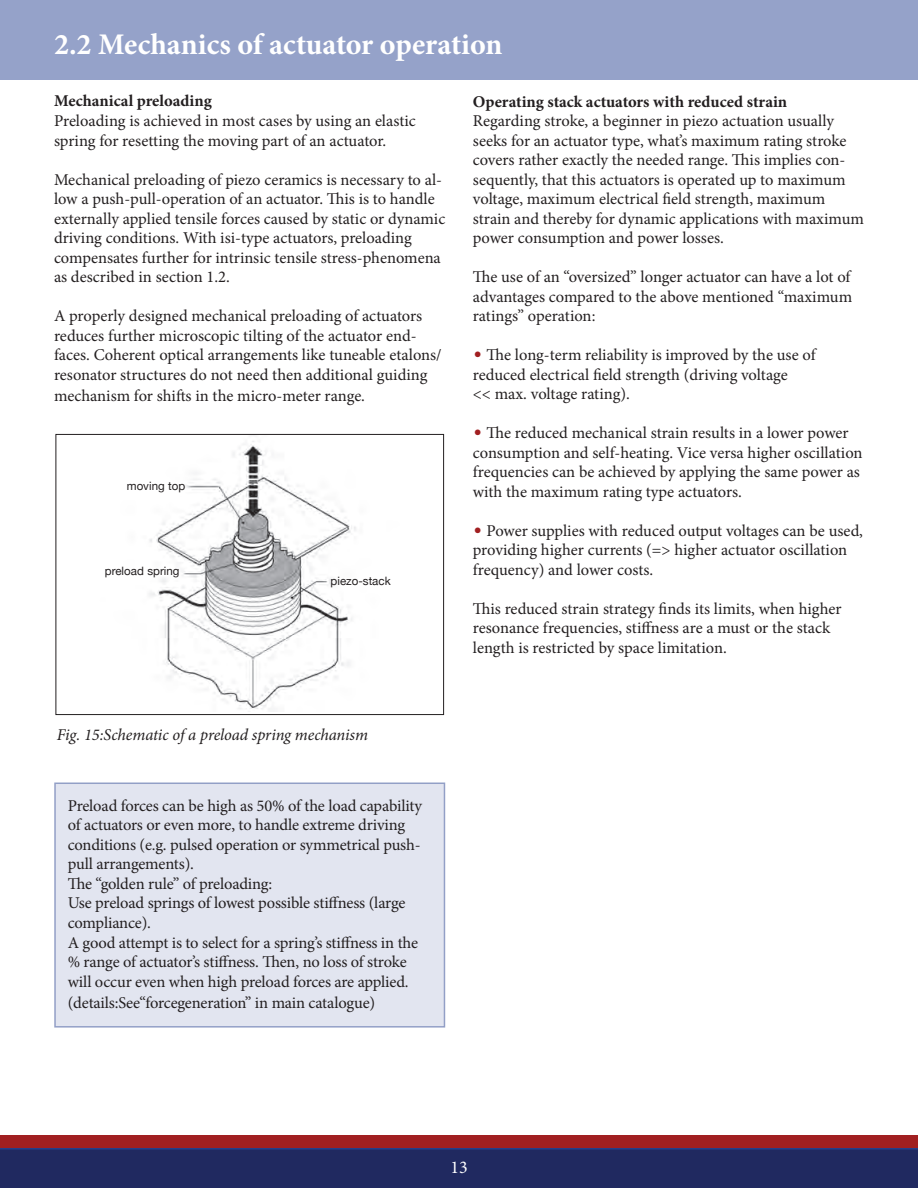
<style>
.page{position:relative;width:918px;height:1188px;background:#fff}
.page>*{position:absolute;margin:0;border:0;box-sizing:border-box;transform-origin:0 0}
.t1{font:700 30px "Minion Pro";letter-spacing:-.005em;color:#fff}
.t2{font:18px "Minion Pro";color:#fff}
.t3{font:16.5px/19.5px "Minion Pro";letter-spacing:-.005em;color:#231f20}
.t4{font:700 16.5px "Minion Pro";color:#231f20}
.t5{font:italic 16.5px "Minion Pro";letter-spacing:-.01em;color:#231f20}
.t6{font:11.55px "Helvetica Neue";color:#231f20}
.s1{font-family:"Optima";font-weight:700;color:#a11f21}
</style>
<div class="page">
<div style="left:0;top:1148px;width:918px;height:40px;background:#202960"></div>
<div style="left:0;top:1136px;width:918px;height:12px;background:#a11f21"></div>
<div style="left:1px;top:0;width:917px;height:79px;background:#95a2c9"></div>
<div style="left:54px;top:783px;width:391px;height:245px;background:#e2e5f0"></div>
<img style="left:149px;top:441px;width:207px;height:271px">
<div style="left:56px;top:434px;width:388px;height:281px;border:1px solid #231f20"></div>
<p class="t1" style="left:54px;top:24px;width:450px">2.2 Mechanics of actuator operation</p>
<p class="t4" style="left:54px;top:90px;width:159px">Mechanical preloading</p>
<p class="t3" style="left:54px;top:111px;width:363px">Preloading is achieved in most cases by using an elastic spring for resetting the moving part of an actuator.</p>
<p class="t3" style="left:54px;top:170px;width:393px">Mechanical preloading of piezo ceramics is necessary to al&shy;low a push-pull-operation of an actuator. This is to handle externally applied tensile forces caused by static or dynamic driving conditions. With isi-type actuators, preloading</p>
<p class="t3" style="left:54px;top:248px;width:388px">compensates further for intrinsic tensile stress-phenomena as described in section 1.2.</p>
<p class="t3" style="left:54px;top:306px;width:389px">A properly designed mechanical preloading of actuators reduces further microscopic tilting of the actuator end&shy;faces. Coherent optical arrangements like tuneable etalons/ resonator structures do not need then additional guiding</p>
<p class="t3" style="left:54px;top:386px;width:313px">mechanism for shifts in the micro-meter range.</p>
<p class="t4" style="left:473px;top:90px;width:316px">Operating stack actuators with reduced strain</p>
<p class="t3" style="left:473px;top:111px;width:393px">Regarding stroke, a beginner in piezo actuation usually seeks for an actuator type, what’s maximum rating stroke covers rather exactly the needed range. This implies con&shy;sequently, that this actuators is operated up to maximum voltage, maximum electrical field strength, maximum strain and thereby for dynamic applications with maximum</p>
<p class="t3" style="left:473px;top:228px;width:253px">power consumption and power losses.</p>
<p class="t3" style="left:473px;top:267px;width:381px;text-align:justify">The use of an “oversized” longer actuator can have a lot of advantages compared to the above mentioned “maximum ratings” operation:</p>
<p class="t3" style="left:473px;top:345px;width:344px"><span class="s1">•</span> The long-term reliability is improved by the use of</p>
<p class="t3" style="left:473px;top:365px;width:316px">reduced electrical field strength (driving voltage</p>
<p class="t3" style="left:473px;top:384px;width:159px">&lt;&lt; max. voltage rating).</p>
<p class="t3" style="left:473px;top:423px;width:391px"><span class="s1">•</span> The reduced mechanical strain results in a lower power consumption and self-heating. Vice versa higher oscillation frequencies can be achieved by applying the same power as with the maximum rating type actuators.</p>
<p class="t3" style="left:473px;top:521px;width:392px"><span class="s1">•</span> Power supplies with reduced output voltages can be used, providing higher currents (=&gt; higher actuator oscillation frequency) and lower costs.</p>
<p class="t3" style="left:473px;top:599px;width:370px">This reduced strain strategy finds its limits, when higher resonance frequencies, stiffness are a must or the stack length is restricted by space limitation.</p>
<p class="t6" style="left:127px;top:479px;width:60px">moving top</p>
<p class="t6" style="left:105px;top:564px;width:76px">preload spring</p>
<p class="t6" style="left:331px;top:574px;width:62px">piezo-stack</p>
<p class="t5" style="left:57px;top:723px;width:313px">Fig. 15:Schematic of a preload spring mechanism</p>
<p class="t3" style="left:68px;top:796px;width:356px">Preload forces can be high as 50% of the load capability of actuators or even more, to handle extreme driving conditions (e.g. pulsed operation or symmetrical push&shy;pull arrangements).</p>
<p class="t3" style="left:68px;top:874px;width:206px">The “golden rule” of preloading:</p>
<p class="t3" style="left:68px;top:894px;width:339px">Use preload springs of lowest possible stiffness (large compliance).</p>
<p class="t3" style="left:68px;top:933px;width:352px">A good attempt is to select for a spring’s stiffness in the % range of actuator’s stiffness. Then, no loss of stroke will occur even when high preload forces are applied.</p>
<p class="t3" style="left:68px;top:993px;width:309px">(details:See“forcegeneration” in main catalogue)</p>
<p class="t2" style="left:450px;top:1156px;width:19px">13</p>
</div>
